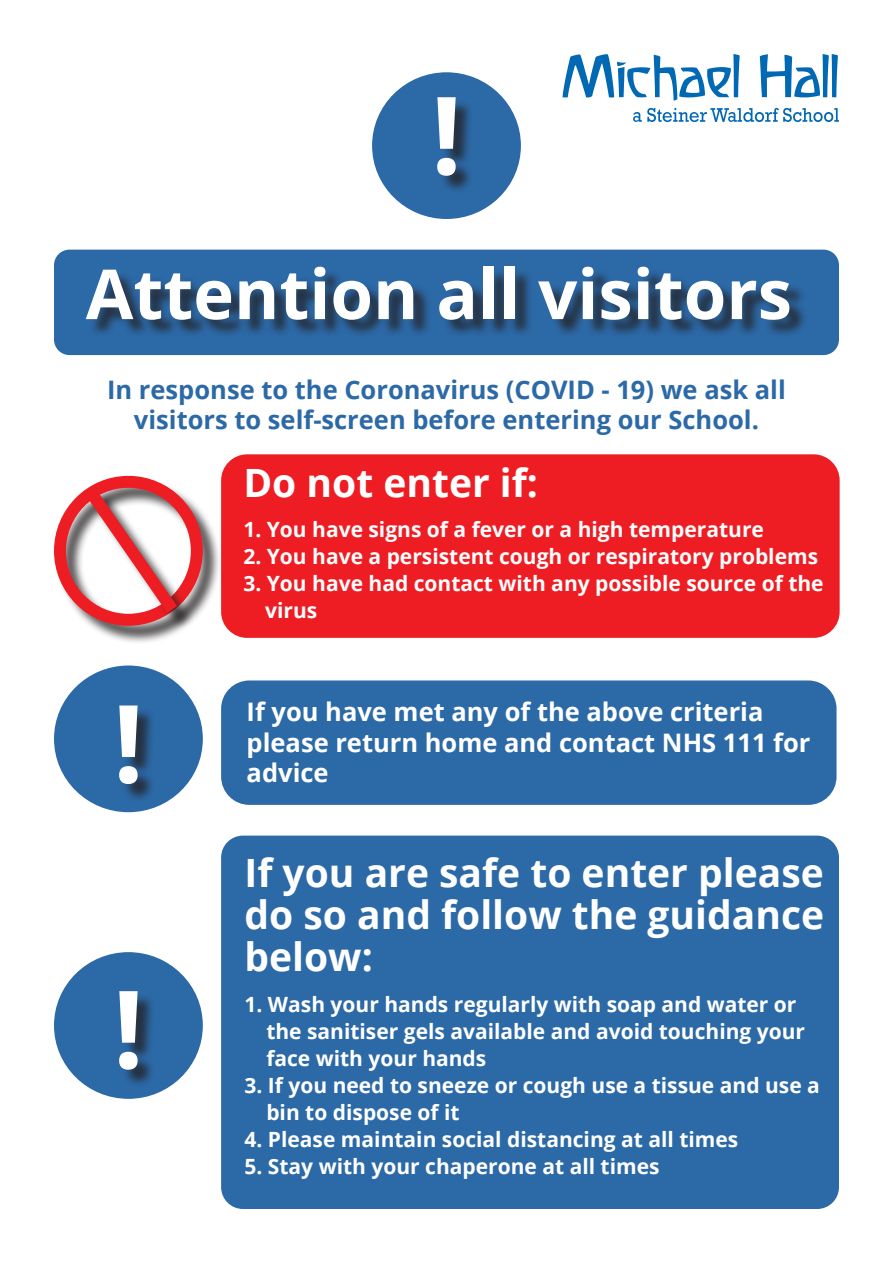
<style>
.page{position:relative;width:893px;height:1263px;background:#fff}
.page>*{position:absolute;margin:0;border:0;box-sizing:border-box;transform-origin:0 0}
.t1{font:700 108px "Open Sans";color:#fff}
.t2{font:700 69px "Open Sans";color:#fff}
.t3{font:700 39px/42px "Open Sans";color:#fff;text-align:justify}
.t4{font:700 25.5px "Open Sans";color:#2c69a7}
.t5{font:700 25.5px/30.6px "Open Sans";color:#fff}
.t6{font:700 21px/27px "Open Sans";color:#fff}
</style>
<div class="page">
<div style="left:54px;top:250px;width:785px;height:105px;background:#2c69a7;border-radius:16px"></div>
<div style="left:89px;top:269px;width:719px;height:69px;background:#231f20;opacity:.75"></div>
<div style="left:372px;top:72px;width:149px;height:147px;background:#2c69a7;border-radius:50%"></div>
<div style="left:440px;top:99px;width:34px;height:96px;background:#231f20;opacity:.75"></div>
<div style="left:221px;top:454px;width:619px;height:184px;background:#ee1d23;border-radius:26px"></div>
<div style="left:221px;top:836px;width:618px;height:373px;background:#2c69a7;border-radius:22px"></div>
<div style="left:221px;top:680px;width:615px;height:125px;background:#2c69a7;border-radius:28px"></div>
<div style="left:54px;top:665px;width:149px;height:147px;background:#2c69a7;border-radius:50%"></div>
<div style="left:122px;top:708px;width:34px;height:95px;background:#231f20;opacity:.75"></div>
<div style="left:54px;top:952px;width:149px;height:147px;background:#2c69a7;border-radius:50%"></div>
<div style="left:122px;top:993px;width:34px;height:95px;background:#231f20;opacity:.75"></div>
<div style="left:56px;top:478px;width:165px;height:166px;background:#231f20;opacity:.75"></div>
<div style="left:54px;top:476px;width:149px;height:150px;border:12px solid #ee1d23;border-radius:50%"></div>
<div style="left:89px;top:492px;width:106px;height:138px;background:#231f20;opacity:.75"></div>
<svg style="left:74px;top:475px;width:115px;height:151px"></svg>
<svg style="left:562px;top:54px;width:178px;height:47px"></svg>
<svg style="left:760px;top:54px;width:78px;height:43px"></svg>
<svg style="left:633px;top:108px;width:206px;height:14px"></svg>
<p class="t1" style="left:431px;top:59px;width:32px">!</p>
<p class="t2" style="left:86px;top:245px;width:708px">Attention all visitors</p>
<p class="t4" style="left:107px;top:371px;width:680px">In response to the Coronavirus (COVID - 19) we ask all</p>
<p class="t4" style="left:134px;top:402px;width:626px">visitors to self-screen before entering our School.</p>
<p class="t1" style="left:113px;top:667px;width:32px">!</p>
<p class="t1" style="left:113px;top:953px;width:32px">!</p>
<p class="t3" style="left:243px;top:461px;width:296px">Do not enter if:</p>
<p class="t6" style="left:243px;top:515px;width:522px">1. You have signs of a fever or a high temperature</p>
<p class="t6" style="left:243px;top:542px;width:576px">2. You have a persistent cough or respiratory problems</p>
<p class="t6" style="left:243px;top:569px;width:582px">3. You have had contact with any possible source of the</p>
<p class="t6" style="left:265px;top:596px;width:54px">virus</p>
<p class="t5" style="left:247px;top:696px;width:518px">If you have met any of the above criteria</p>
<p class="t5" style="left:247px;top:726px;width:565px">please return home and contact NHS 111 for advice</p>
<p class="t3" style="left:244px;top:850px;width:581px">If you are safe to enter please do so and follow the guidance below:</p>
<p class="t6" style="left:244px;top:990px;width:553px">1. Wash your hands regularly with soap and water or</p>
<p class="t6" style="left:266px;top:1017px;width:540px">the sanitiser gels available and avoid touching your face with your hands</p>
<p class="t6" style="left:244px;top:1071px;width:577px">3. If you need to sneeze or cough use a tissue and use a</p>
<p class="t6" style="left:266px;top:1098px;width:195px">bin to dispose of it</p>
<p class="t6" style="left:244px;top:1125px;width:495px">4. Please maintain social distancing at all times</p>
<p class="t6" style="left:244px;top:1152px;width:417px">5. Stay with your chaperone at all times</p>
</div>
